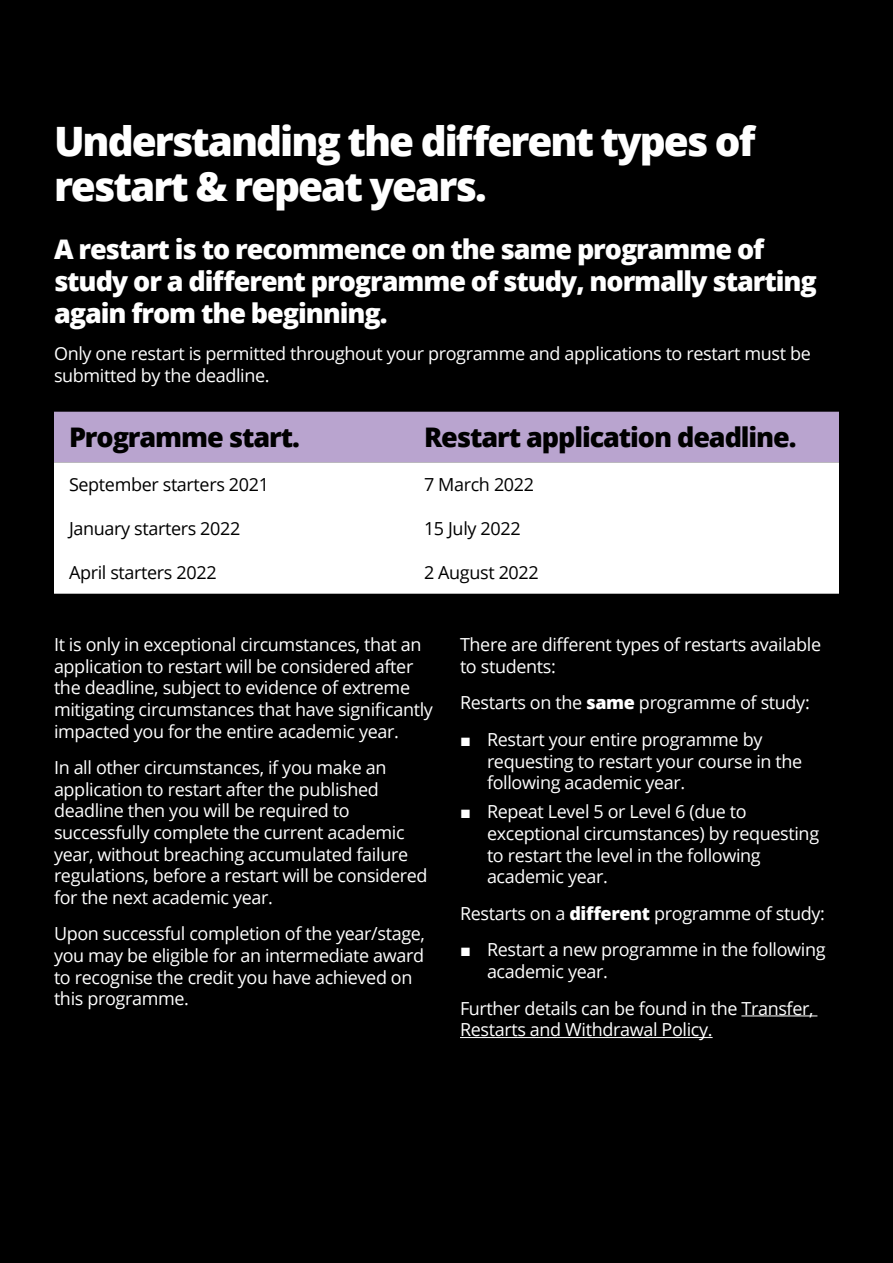
<style>
.page{position:relative;width:893px;height:1263px;background:#000}
.page>*{position:absolute;margin:0;border:0;box-sizing:border-box;transform-origin:0 0}
.t1{font:800 40.5px/45px "Open Sans";letter-spacing:-.05em;color:#fff}
.t2{font:800 27px/32.4px "Open Sans";letter-spacing:-.04em;color:#fff}
.t3{font:800 27px "Open Sans";letter-spacing:-.04em;color:#000}
.t4{font:18px/21.6px "Open Sans";letter-spacing:-.02em;color:#fff}
.t5{font:18px "Open Sans";letter-spacing:-.02em;color:#000}
.s1{font-weight:800}
.s2{font-family:"Arial"}
</style>
<div class="page">
<hr style="left:741px;top:1015px;width:76px;height:1px;background:#fff">
<hr style="left:460px;top:1037px;width:253px;height:1px;background:#fff">
<div style="left:54px;top:412px;width:785px;height:50px;background:#b9a4cf"></div>
<svg style="left:54px;top:462px;width:785px;height:132px"></svg>
<h2 class="t1" style="left:54px;top:116px;width:703px">Understanding the different types of restart &amp; repeat years.</h2>
<p class="t2" style="left:54px;top:231px;width:764px">A restart is to recommence on the same programme of study or a different programme of study, normally starting again from the beginning.</p>
<p class="t4" style="left:54px;top:342px;width:758px">Only one restart is permitted throughout your programme and applications to restart must be submitted by the deadline.</p>
<p class="t3" style="left:69px;top:417px;width:232px">Programme start.</p>
<p class="t3" style="left:424px;top:417px;width:374px">Restart application deadline.</p>
<p class="t5" style="left:69px;top:472px;width:201px">September starters 2021</p>
<p class="t5" style="left:424px;top:472px;width:112px">7 March 2022</p>
<p class="t5" style="left:69px;top:516px;width:173px">January starters 2022</p>
<p class="t5" style="left:424px;top:516px;width:98px">15 July 2022</p>
<p class="t5" style="left:69px;top:560px;width:149px">April starters 2022</p>
<p class="t5" style="left:424px;top:560px;width:116px">2 August 2022</p>
<p class="t4" style="left:54px;top:633px;width:380px">It is only in exceptional circumstances, that an application to restart will be considered after the deadline, subject to evidence of extreme mitigating circumstances that have significantly impacted you for the entire academic year.</p>
<p class="t4" style="left:54px;top:756px;width:375px">In all other circumstances, if you make an application to restart after the published deadline then you will be required to successfully complete the current academic year, without breaching accumulated failure regulations, before a restart will be considered for the next academic year.</p>
<p class="t4" style="left:54px;top:923px;width:372px">Upon successful completion of the year/stage, you may be eligible for an intermediate award to recognise the credit you have achieved on this programme.</p>
<p class="t4" style="left:460px;top:633px;width:363px">There are different types of restarts available to students:</p>
<p class="t4" style="left:460px;top:692px;width:351px">Restarts on the <span class="s1">same</span> programme of study:</p>
<p class="t4" style="left:487px;top:728px;width:317px;text-indent:-27px"><span class="s2">■</span> Restart your entire programme by requesting to restart your course in the following academic year.</p>
<p class="t4" style="left:487px;top:800px;width:334px;text-indent:-27px"><span class="s2">■</span> Repeat Level 5 or Level 6 (due to exceptional circumstances) by requesting to restart the level in the following academic year.</p>
<p class="t4" style="left:460px;top:902px;width:366px">Restarts on a <span class="s1">different</span> programme of study:</p>
<p class="t4" style="left:487px;top:938px;width:340px;text-indent:-27px"><span class="s2">■</span> Restart a new programme in the following academic year.</p>
<p class="t4" style="left:460px;top:997px;width:355px">Further details can be found in the Transfer,<br>Restarts and Withdrawal Policy.</p>
</div>
